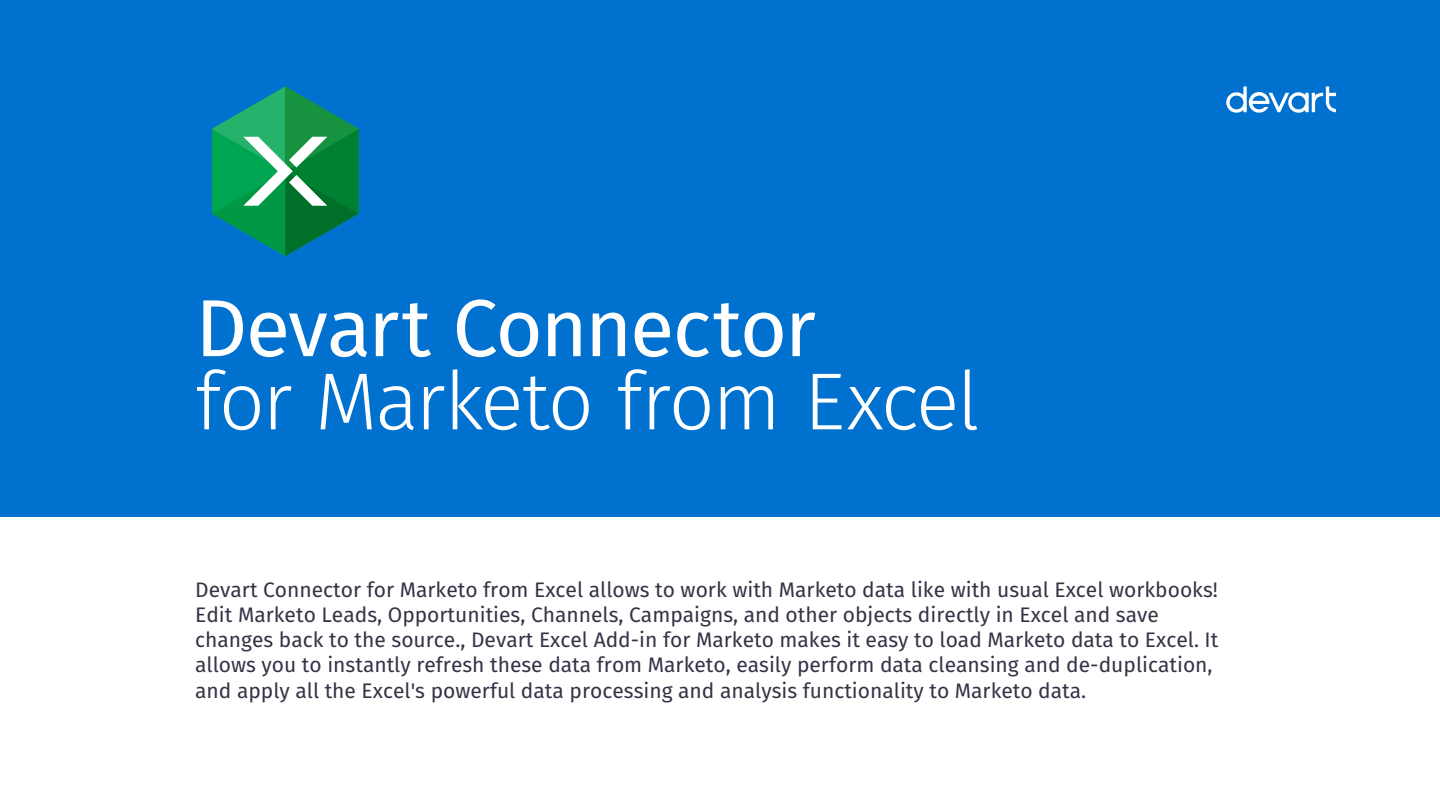
<style>
.page{position:relative;width:1440px;height:810px;background:#fff}
.page>*{position:absolute;margin:0;border:0;box-sizing:border-box;transform-origin:0 0}
.t1{font:300 80.93px "Fira Sans";letter-spacing:-.03em;color:#fff}
.t2{font:80.93px "Fira Sans";letter-spacing:-.025em;color:#fff}
.t3{font:21px/25.2px "Fira Sans";color:#393145}
</style>
<div class="page">
<div style="left:0;top:0;width:1440px;height:517px;background:#0071ce"></div>
<svg style="left:1226px;top:86px;width:110px;height:27px"></svg>
<svg style="left:212px;top:86px;width:147px;height:170px"></svg>
<h1 class="t2" style="left:195px;top:267px;width:622px">Devart Connector</h1>
<h1 class="t1" style="left:195px;top:344px;width:786px">for Marketo from Excel</h1>
<p class="t3" style="left:195px;top:576px;width:1025px">Devart Connector for Marketo from Excel allows to work with Marketo data like with usual Excel workbooks!<br>Edit Marketo Leads, Opportunities, Channels, Campaigns, and other objects directly in Excel and save changes back to the source., Devart Excel Add-in for Marketo makes it easy to load Marketo data to Excel. It allows you to instantly refresh these data from Marketo, easily perform data cleansing and de-duplication, and apply all the Excel's powerful data processing and analysis functionality to Marketo data.</p>
</div>
